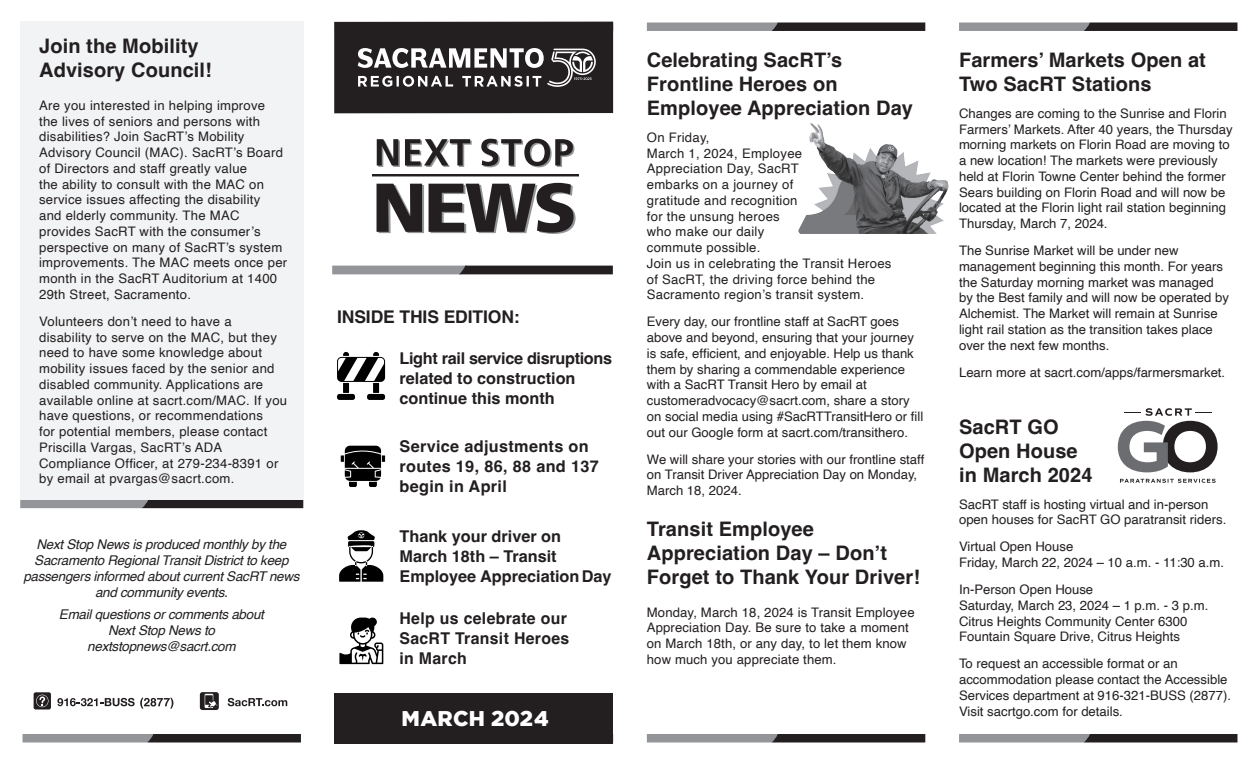
<style>
.page{position:relative;width:1260px;height:765px;background:#fff}
.page>*{position:absolute;margin:0;border:0;box-sizing:border-box;transform-origin:0 0}
.Inside_news{font:900 21.25px "Gotham";letter-spacing:.015em;color:#fff}
.t1{font:700 20px/24px "Helvetica";letter-spacing:.005em;color:#231f20}
.Title_header{font:700 17.5px "Helvetica";letter-spacing:-.005em;color:#231f20}
.Inside_news-2{font:700 16.25px/20px "Helvetica";color:#231f20}
.Inside_news-3{font:700 16.25px/20px "Helvetica";letter-spacing:.02em;color:#231f20}
.t2{font:italic 13.5px/16.1px "Helvetica";letter-spacing:-.02em;color:#231f20;text-align:center}
.t3{font:13.12px/15.8px "Helvetica";color:#231f20}
.t4{font:13.12px/15.8px "Helvetica";letter-spacing:.02em;color:#231f20}
</style>
<div class="page">
<svg style="left:959px;top:734px;width:279px;height:9px"></svg>
<svg style="left:959px;top:22px;width:279px;height:9px"></svg>
<svg style="left:647px;top:734px;width:278px;height:9px"></svg>
<svg style="left:647px;top:22px;width:278px;height:9px"></svg>
<svg style="left:23px;top:734px;width:278px;height:9px"></svg>
<div style="left:334px;top:693px;width:279px;height:50px;background:#231f20"></div>
<svg style="left:20px;top:500px;width:283px;height:8px"></svg>
<svg style="left:200px;top:692px;width:19px;height:18px"></svg>
<svg style="left:228px;top:698px;width:59px;height:8px"></svg>
<svg style="left:205px;top:694px;width:12px;height:14px"></svg>
<svg style="left:34px;top:692px;width:17px;height:18px"></svg>
<svg style="left:57px;top:698px;width:116px;height:11px"></svg>
<div style="left:334px;top:22px;width:279px;height:91px;background:#231f20"></div>
<svg style="left:332px;top:266px;width:281px;height:8px"></svg>
<hr style="left:373px;top:175px;width:206px;height:2px;background:#939598">
<svg style="left:377px;top:183px;width:199px;height:51px"></svg>
<svg style="left:377px;top:139px;width:95px;height:28px"></svg>
<svg style="left:481px;top:139px;width:93px;height:28px"></svg>
<hr style="left:372px;top:174px;width:206px;height:2px;background:#231f20">
<svg style="left:358px;top:48px;width:238px;height:39px"></svg>
<div style="left:20px;top:22px;width:283px;height:478px;background:#f2f3f4"></div>
<svg style="left:337px;top:352px;width:48px;height:48px"></svg>
<svg style="left:339px;top:530px;width:44px;height:52px"></svg>
<svg style="left:341px;top:446px;width:44px;height:41px"></svg>
<svg style="left:339px;top:618px;width:44px;height:46px"></svg>
<img style="left:798px;top:123px;width:150px;height:111px">
<svg style="left:1120px;top:479px;width:96px;height:4px"></svg>
<svg style="left:1118px;top:408px;width:100px;height:64px"></svg>
<p class="t1" style="left:39px;top:37px;width:174px">Join the Mobility<br>Advisory Council!</p>
<p class="t4" style="left:39px;top:98px;width:250px">Are you interested in helping improve the lives of seniors and persons with disabilities? Join SacRT’s Mobility Advisory Council (MAC). SacRT’s Board of Directors and staff greatly value<br>the ability to consult with the MAC on service issues affecting the disability<br>and elderly community. The MAC provides SacRT with the consumer’s perspective on many of SacRT’s system improvements. The MAC meets once per month in the SacRT Auditorium at 1400<br>29th Street, Sacramento.</p>
<p class="t4" style="left:39px;top:314px;width:250px">Volunteers don’t need to have a disability to serve on the MAC, but they need to have some knowledge about mobility issues faced by the senior and disabled community. Applications are available online at sacrt.com/MAC. If you have questions, or recommendations<br>for potential members, please contact Priscilla Vargas, SacRT’s ADA Compliance Officer, at 279-234-8391 or by email at pvargas@sacrt.com.</p>
<p class="t2" style="left:23px;top:536px;width:278px">Next Stop News is produced monthly by the Sacramento Regional Transit District to keep passengers informed about current SacRT news and community events.</p>
<p class="t2" style="left:59px;top:606px;width:206px">Email questions or comments about<br>Next Stop News to nextstopnews@sacrt.com</p>
<p class="Title_header" style="left:337px;top:306px;width:184px">INSIDE THIS EDITION:</p>
<p class="Inside_news-2" style="left:400px;top:350px;width:214px">Light rail service disruptions related to construction continue this month</p>
<p class="Inside_news-3" style="left:400px;top:439px;width:201px">Service adjustments on routes 19, 86, 88 and 137 begin in April</p>
<p class="Inside_news-2" style="left:400px;top:528px;width:214px">Thank your driver on<br>March 18th – Transit<br>Employee Appreciation Day</p>
<p class="Inside_news-3" style="left:400px;top:611px;width:171px">Help us celebrate our<br>SacRT Transit Heroes in March</p>
<p class="Inside_news" style="left:402px;top:706px;width:149px">MARCH 2024</p>
<p class="t1" style="left:647px;top:50px;width:268px">Celebrating SacRT’s<br>Frontline Heroes on<br>Employee Appreciation Day</p>
<p class="t4" style="left:647px;top:130px;width:246px">On Friday,<br>March 1, 2024, Employee<br>Appreciation Day, SacRT<br>embarks on a journey of<br>gratitude and recognition<br>for the unsung heroes<br>who make our daily<br>commute possible.<br>Join us in celebrating the Transit Heroes of SacRT, the driving force behind the<br>Sacramento region’s transit system.</p>
<p class="t3" style="left:647px;top:314px;width:278px">Every day, our frontline staff at SacRT goes above and beyond, ensuring that your journey is safe, efficient, and enjoyable. Help us thank them by sharing a commendable experience with a SacRT Transit Hero by email at customeradvocacy@sacrt.com, share a story on social media using #SacRTTransitHero or fill out our Google form at sacrt.com/transithero.</p>
<p class="t3" style="left:647px;top:452px;width:279px">We will share your stories with our frontline staff on Transit Driver Appreciation Day on Monday,<br>March 18, 2024.</p>
<p class="t1" style="left:647px;top:519px;width:275px">Transit Employee<br>Appreciation Day – Don’t<br>Forget to Thank Your Driver!</p>
<p class="t3" style="left:647px;top:605px;width:269px">Monday, March 18, 2024 is Transit Employee Appreciation Day. Be sure to take a moment on March 18th, or any day, to let them know how much you appreciate them.</p>
<p class="t1" style="left:959px;top:50px;width:248px">Farmers’ Markets Open at<br>Two SacRT Stations</p>
<p class="t3" style="left:959px;top:106px;width:275px">Changes are coming to the Sunrise and Florin Farmers’ Markets. After 40 years, the Thursday morning markets on Florin Road are moving to a new location! The markets were previously held at Florin Towne Center behind the former Sears building on Florin Road and will now be located at the Florin light rail station beginning Thursday, March 7, 2024.</p>
<p class="t3" style="left:959px;top:243px;width:271px">The Sunrise Market will be under new management beginning this month. For years the Saturday morning market was managed by the Best family and will now be operated by Alchemist. The Market will remain at Sunrise light rail station as the transition takes place over the next few months.</p>
<p class="t3" style="left:959px;top:365px;width:268px">Learn more at sacrt.com/apps/farmersmarket.</p>
<p class="t1" style="left:959px;top:417px;width:135px">SacRT GO<br>Open House in March 2024</p>
<p class="t3" style="left:959px;top:496px;width:269px">SacRT staff is hosting virtual and in-person open houses for SacRT GO paratransit riders.</p>
<p class="t3" style="left:959px;top:539px;width:267px">Virtual Open House<br>Friday, March 22, 2024 – 10 a.m. - 11:30 a.m.</p>
<p class="t3" style="left:959px;top:582px;width:251px">In-Person Open House<br>Saturday, March 23, 2024 – 1 p.m. - 3 p.m.<br>Citrus Heights Community Center 6300<br>Fountain Square Drive, Citrus Heights</p>
<p class="t3" style="left:959px;top:656px;width:274px">To request an accessible format or an accommodation please contact the Accessible Services department at 916-321-BUSS (2877).<br>Visit sacrtgo.com for details.</p>
</div>
